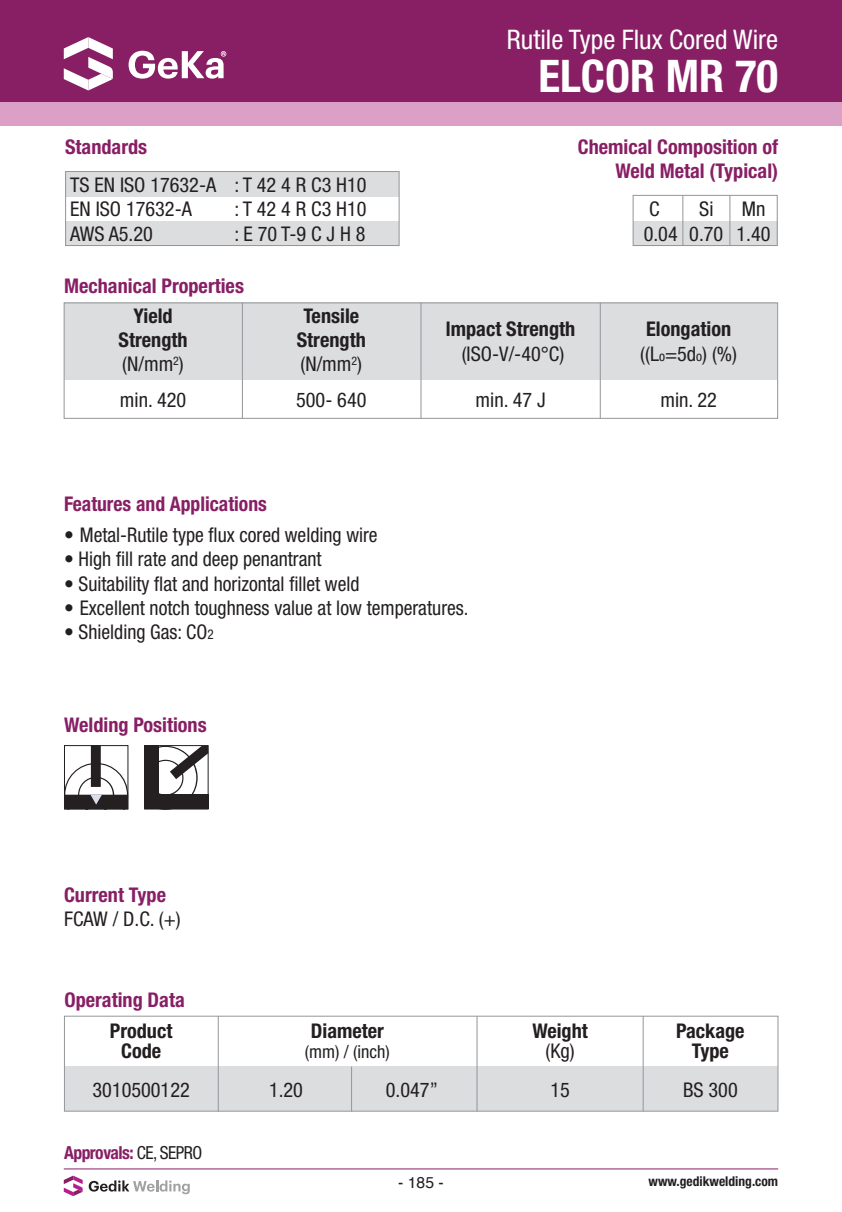
<style>
.page{position:relative;width:842px;height:1212px;background:#fff}
.page>*{position:absolute;margin:0;border:0;box-sizing:border-box;transform-origin:0 0}
.t1{font:700 condensed 45px "Helvetica Neue LT Std";color:#fff}
.t2{font:condensed 27px "Helvetica Neue LT Std";color:#fff}
.t3{font:condensed 20.25px/24.3px "Helvetica Neue LT Std";color:#231f20}
.t4{font:700 condensed 20.25px/24.3px "Helvetica Neue LT Std";color:#881f65;text-align:right}
.t5{font:700 condensed 20.25px/24.3px "Helvetica Neue LT Std";color:#231f20;text-align:center}
.t6{font:700 condensed 18px "Helvetica Neue LT Std";letter-spacing:-.03em;color:#881f65}
.t7{font:condensed 18px "Helvetica Neue LT Std";color:#231f20}
.t8{font:15.75px "Helvetica";color:#231f20}
.t9{font:700 condensed 13.5px "Helvetica Neue LT Std";color:#231f20}
.s1{font-weight:400}
.s2{font-weight:400;font-size:13.5px}
.s3{font-size:13.5px}
.s4{font-weight:400;color:#231f20}
</style>
<div class="page">
<hr style="left:64px;top:1168px;width:714px;height:1px;background:#881f65">
<svg style="left:89px;top:1180px;width:101px;height:14px"></svg>
<svg style="left:64px;top:1175px;width:19px;height:21px"></svg>
<div style="left:0;top:0;width:842px;height:102px;background:#881f65"></div>
<div style="left:0;top:102px;width:842px;height:23px;background:#dc9fc6"></div>
<svg style="left:64px;top:37px;width:49px;height:53px"></svg>
<svg style="left:129px;top:51px;width:97px;height:28px"></svg>
<svg style="left:64px;top:745px;width:64px;height:64px"></svg>
<svg style="left:145px;top:745px;width:63px;height:64px"></svg>
<div style="left:66px;top:172px;width:333px;height:25px;background:#dcdddf"></div>
<div style="left:66px;top:221px;width:333px;height:25px;background:#dcdddf"></div>
<div style="left:65px;top:171px;width:334px;height:75px;border:1px solid #939598"></div>
<div style="left:633px;top:221px;width:144px;height:25px;background:#dcdddf"></div>
<div style="left:633px;top:195px;width:144px;height:51px;border:1px solid #939598"></div>
<hr style="left:682px;top:195px;width:1px;height:51px;background:#939598">
<hr style="left:729px;top:195px;width:1px;height:51px;background:#939598">
<div style="left:65px;top:1066px;width:713px;height:45px;background:#dcdddf"></div>
<hr style="left:218px;top:1016px;width:1px;height:95px;background:#939598">
<hr style="left:477px;top:1016px;width:1px;height:95px;background:#939598">
<hr style="left:351px;top:1066px;width:1px;height:45px;background:#939598">
<hr style="left:643px;top:1016px;width:1px;height:95px;background:#939598">
<div style="left:64px;top:303px;width:713px;height:77px;background:#dcdddf"></div>
<div style="left:64px;top:303px;width:714px;height:116px;border:1px solid #939598"></div>
<hr style="left:242px;top:303px;width:1px;height:116px;background:#939598">
<hr style="left:421px;top:303px;width:1px;height:116px;background:#939598">
<hr style="left:600px;top:303px;width:1px;height:116px;background:#939598">
<div style="left:64px;top:1016px;width:714px;height:95px;border:1px solid #939598"></div>
<p class="t4" style="left:65px;top:135px;width:84px">Standards</p>
<p class="t3" style="left:70px;top:172px;width:298px">TS EN ISO 17632-A : T 42 4 R C3 H10<br>EN ISO 17632-A</p>
<p class="t3" style="left:234px;top:197px;width:134px">: T 42 4 R C3 H10</p>
<p class="t3" style="left:70px;top:221px;width:84px">AWS A5.20</p>
<p class="t3" style="left:234px;top:221px;width:133px">: E 70 T-9 C J H 8</p>
<p class="t4" style="left:64px;top:273px;width:181px">Mechanical Properties</p>
<p class="t5" style="left:119px;top:303px;width:70px">Yield<br>Strength <span class="s1">(N/mm</span><sup>2</sup><span class="s1">)</span></p>
<p class="t3" style="left:120px;top:387px;width:68px">min. 420</p>
<p class="t5" style="left:297px;top:303px;width:70px">Tensile<br>Strength <span class="s1">(N/mm</span><sup>2</sup><span class="s1">)</span></p>
<p class="t3" style="left:296px;top:387px;width:72px">500- 640</p>
<h2 class="t2" style="left:507px;top:24px;width:273px">Rutile Type Flux Cored Wire</h2>
<h1 class="t1" style="left:538px;top:49px;width:241px">ELCOR MR 70</h1>
<p class="t4" style="left:578px;top:135px;width:202px">Chemical Composition of<br>Weld Metal (Typical)</p>
<p class="t5" style="left:446px;top:317px;width:131px">lmpact Strength</p>
<p class="t3" style="left:462px;top:341px;width:104px">(ISO-V/-40°C)</p>
<p class="t3" style="left:476px;top:387px;width:72px">min. 47 J</p>
<p class="t3" style="left:649px;top:197px;width:12px">C</p>
<p class="t3" style="left:699px;top:197px;width:16px">Si</p>
<p class="t3" style="left:644px;top:197px;width:128px;text-align:right">Mn<br>0.04 0.70 1.40</p>
<p class="t5" style="left:640px;top:317px;width:98px;text-align:left">Elongation <span class="s1">((L</span><span class="s2">o</span><span class="s1">=5d</span><span class="s2">o</span><span class="s1">) (%)</span></p>
<p class="t3" style="left:660px;top:387px;width:58px">min. 22</p>
<p class="t4" style="left:64px;top:492px;width:204px">Features and Applications</p>
<p class="t3" style="left:64px;top:522px;width:315px">• Metal-Rutile type flux cored welding wire</p>
<p class="t3" style="left:64px;top:547px;width:259px">• High fill rate and deep penantrant</p>
<p class="t3" style="left:64px;top:571px;width:297px">• Suitability flat and horizontal fillet weld</p>
<p class="t3" style="left:64px;top:595px;width:406px">• Excellent notch toughness value at low temperatures.</p>
<p class="t3" style="left:64px;top:620px;width:151px">• Shielding Gas: CO<span class="s3">2</span></p>
<p class="t4" style="left:64px;top:712px;width:144px">Welding Positions</p>
<p class="t4" style="left:64px;top:882px;width:103px">Current Type</p>
<p class="t3" style="left:64px;top:907px;width:118px">FCAW / D.C. (+)</p>
<p class="t4" style="left:64px;top:988px;width:122px">Operating Data</p>
<p class="t5" style="left:110px;top:1020px;width:64px;line-height:20.2px">Product<br>Code</p>
<p class="t5" style="left:311px;top:1018px;width:75px">Diameter</p>
<p class="t7" style="left:305px;top:1041px;width:86px">(mm) / (inch)</p>
<p class="t5" style="left:532px;top:1018px;width:57px">Weight</p>
<p class="t3" style="left:545px;top:1038px;width:31px">(Kg)</p>
<p class="t5" style="left:676px;top:1020px;width:70px;line-height:20.2px">Package<br>Type</p>
<p class="t3" style="left:93px;top:1077px;width:99px">3010500122</p>
<p class="t3" style="left:269px;top:1077px;width:36px">1.20</p>
<p class="t3" style="left:386px;top:1077px;width:53px">0.047”</p>
<p class="t3" style="left:550px;top:1077px;width:21px">15</p>
<p class="t3" style="left:683px;top:1077px;width:56px">BS 300</p>
<p class="t6" style="left:64px;top:1141px;width:140px">Approvals: <span class="s4">CE, SEPRO</span></p>
<p class="t8" style="left:398px;top:1170px;width:47px">- 185 -</p>
<p class="t9" style="left:648px;top:1173px;width:131px">www.gedikwelding.com</p>
</div>
